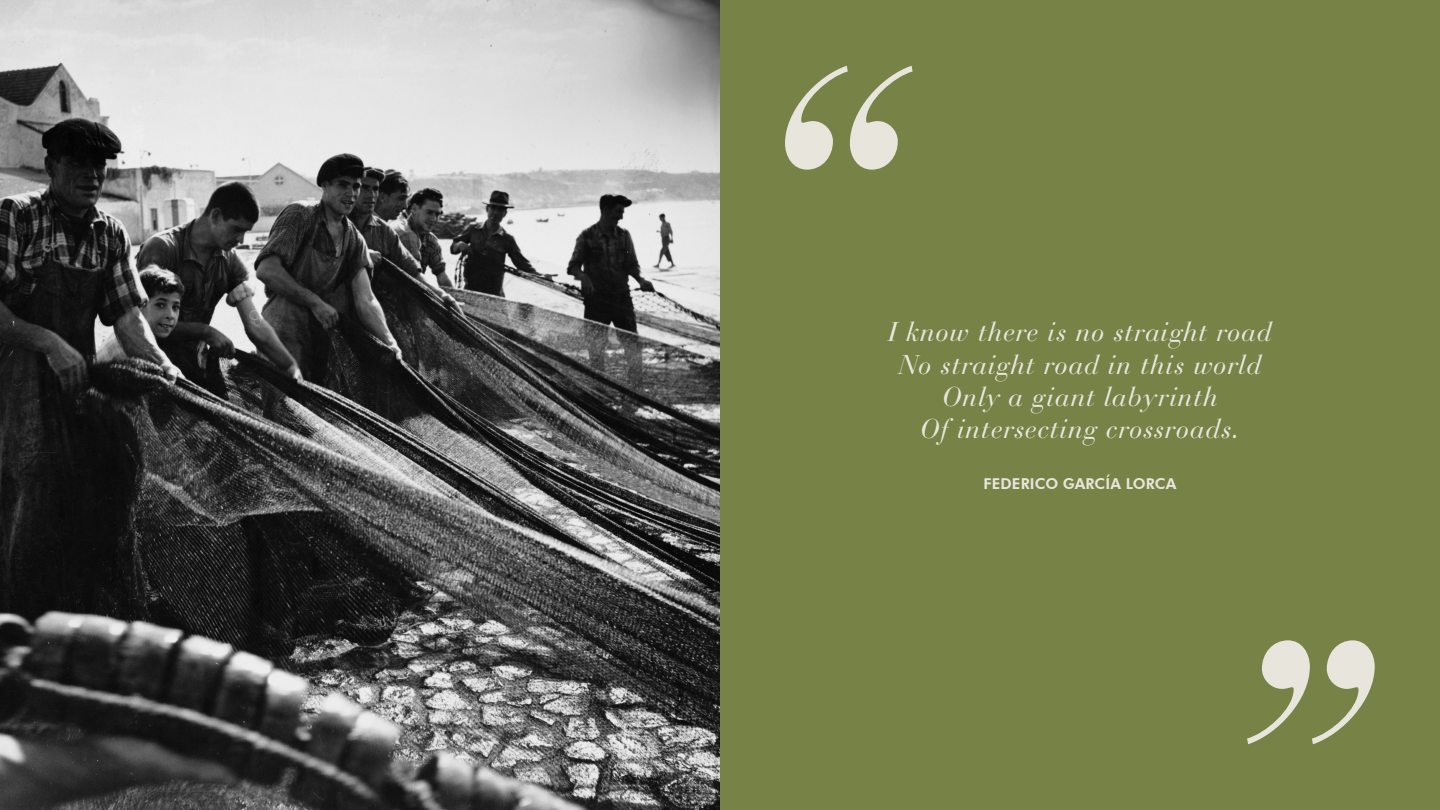
<style>
.page{position:relative;width:1440px;height:810px;background:#778246}
.page>*{position:absolute;margin:0;border:0;box-sizing:border-box;transform-origin:0 0}
.t1{font:italic 700 337.5px "Bauer Bodoni Std";color:#e8e6dc}
.t2{font:italic 27px "Bauer Bodoni Std";letter-spacing:.02em;color:#e8e6dc}
.t3{font:800 15px "Futura BT";letter-spacing:.005em;color:#e8e6dc}
</style>
<div class="page">
<img style="left:0;top:0;width:720px;height:810px">
<p class="t1" style="left:741px;top:-17px;width:170px">“</p>
<p class="t2" style="left:888px;top:316px;width:385px">I know there is no straight road</p>
<p class="t2" style="left:899px;top:348px;width:364px">No straight road in this world</p>
<p class="t2" style="left:942px;top:380px;width:277px">Only a giant labyrinth</p>
<p class="t2" style="left:920px;top:413px;width:321px">Of intersecting crossroads.</p>
<p class="t3" style="left:984px;top:474px;width:194px">FEDERICO GARCÍA LORCA</p>
<p class="t1" style="left:1419px;top:827px;width:170px;rotate:-180deg">“</p>
</div>
